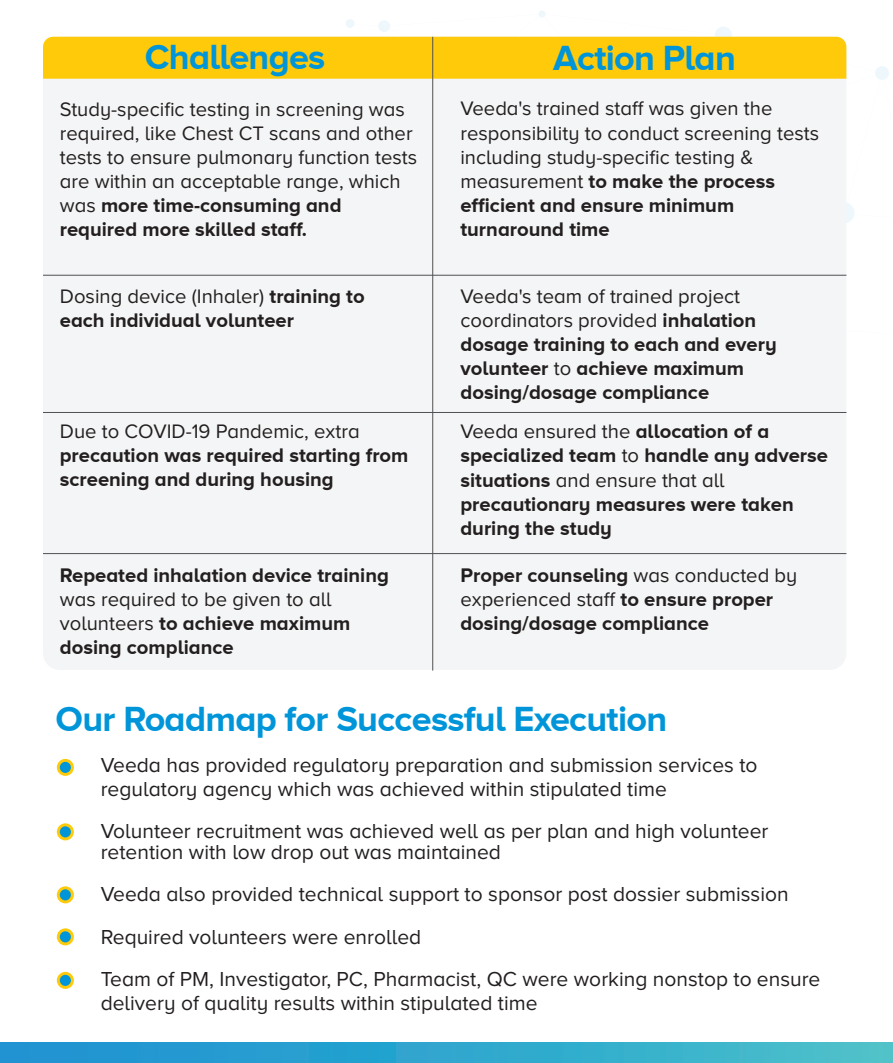
<style>
.page{position:relative;width:893px;height:1063px;background:#fff}
.page>*{position:absolute;margin:0;border:0;box-sizing:border-box;transform-origin:0 0}
.t1{font:700 36px "Proxima Nova A";letter-spacing:-.02em;color:#0095d9}
.t2{font:21px/42px "Proxima Nova A";color:#231f20}
.t3{font:700 20.25px/24px "Proxima Nova A";color:#231f20}
.t4{font:20.25px/24px "Proxima Nova A";color:#231f20}
.s1{font-weight:700}
.s2{font-weight:400}
</style>
<div class="page">
<div style="left:0;top:1043px;width:893px;height:20px;background:linear-gradient(to right,#198fd2,#48c0c9)"></div>
<svg style="left:279px;top:11px;width:610px;height:402px"></svg>
<div style="left:43px;top:37px;width:803px;height:633px;background:#f4f5f6;border-radius:17px"></div>
<div style="left:43px;top:37px;width:803px;height:42px;background:#feca0a"></div>
<hr style="left:432px;top:37px;width:1px;height:634px;background:#515151">
<hr style="left:43px;top:275px;width:803px;height:1px;background:#515151">
<hr style="left:43px;top:412px;width:803px;height:1px;background:#515151">
<hr style="left:43px;top:553px;width:803px;height:1px;background:#515151">
<svg style="left:57px;top:759px;width:17px;height:17px"></svg>
<div style="left:60px;top:762px;width:11px;height:11px;background:#0095d9;border-radius:50%"></div>
<svg style="left:57px;top:823px;width:17px;height:17px"></svg>
<div style="left:60px;top:826px;width:11px;height:11px;background:#0095d9;border-radius:50%"></div>
<svg style="left:57px;top:886px;width:17px;height:17px"></svg>
<div style="left:60px;top:889px;width:11px;height:11px;background:#0095d9;border-radius:50%"></div>
<svg style="left:57px;top:928px;width:17px;height:17px"></svg>
<div style="left:60px;top:931px;width:11px;height:11px;background:#0095d9;border-radius:50%"></div>
<svg style="left:57px;top:972px;width:17px;height:17px"></svg>
<div style="left:60px;top:975px;width:11px;height:11px;background:#0095d9;border-radius:50%"></div>
<h1 class="t1" style="left:145px;top:37px;width:182px">Challenges</h1>
<h1 class="t1" style="left:553px;top:37px;width:184px">Action Plan</h1>
<p class="t4" style="left:60px;top:97px;width:359px">Study-specific testing in screening was required, like Chest CT scans and other tests to ensure pulmonary function tests are within an acceptable range, which was <span class="s1">more time-consuming and required more skilled staff.</span></p>
<p class="t3" style="left:60px;top:284px;width:306px"><span class="s2">Dosing device (Inhaler)</span> training to each individual volunteer</p>
<p class="t4" style="left:60px;top:419px;width:301px">Due to COVID-19 Pandemic, extra</p>
<p class="t3" style="left:60px;top:443px;width:350px">precaution was required starting from screening and during housing</p>
<p class="t3" style="left:60px;top:563px;width:331px">Repeated inhalation device training</p>
<p class="t4" style="left:60px;top:587px;width:292px">was required to be given to all volunteers <span class="s1">to achieve maximum dosing compliance</span></p>
<p class="t4" style="left:460px;top:96px;width:360px">Veeda's trained staff was given the responsibility to conduct screening tests including study-specific testing &amp; measurement <span class="s1">to make the process efficient and ensure minimum turnaround time</span></p>
<p class="t3" style="left:461px;top:284px;width:318px"><span class="s2">Veeda's team of trained project coordinators provided</span> inhalation dosage training to each and every volunteer <span class="s2">to</span> achieve maximum dosing/dosage compliance</p>
<p class="t3" style="left:460px;top:419px;width:369px"><span class="s2">Veeda ensured the</span> allocation of a specialized team <span class="s2">to</span> handle any adverse situations <span class="s2">and ensure that all </span>precautionary measures were taken during the study</p>
<p class="t3" style="left:460px;top:563px;width:338px">Proper counseling <span class="s2">was conducted by experienced staff</span> to ensure proper dosing/dosage compliance</p>
<h1 class="t1" style="left:56px;top:698px;width:613px">Our Roadmap for Successful Execution</h1>
<p class="t2" style="left:101px;top:753px;width:658px;line-height:24px">Veeda has provided regulatory preparation and submission services to regulatory agency which was achieved within stipulated time</p>
<p class="t2" style="left:101px;top:821px;width:669px;line-height:21px">Volunteer recruitment was achieved well as per plan and high volunteer retention with low drop out was maintained</p>
<p class="t2" style="left:101px;top:873px;width:721px">Veeda also provided technical support to sponsor post dossier submission<br>Required volunteers were enrolled<br>Team of PM, Investigator, PC, Pharmacist, QC were working nonstop to ensure</p>
<p class="t2" style="left:101px;top:981px;width:438px">delivery of quality results within stipulated time</p>
</div>
